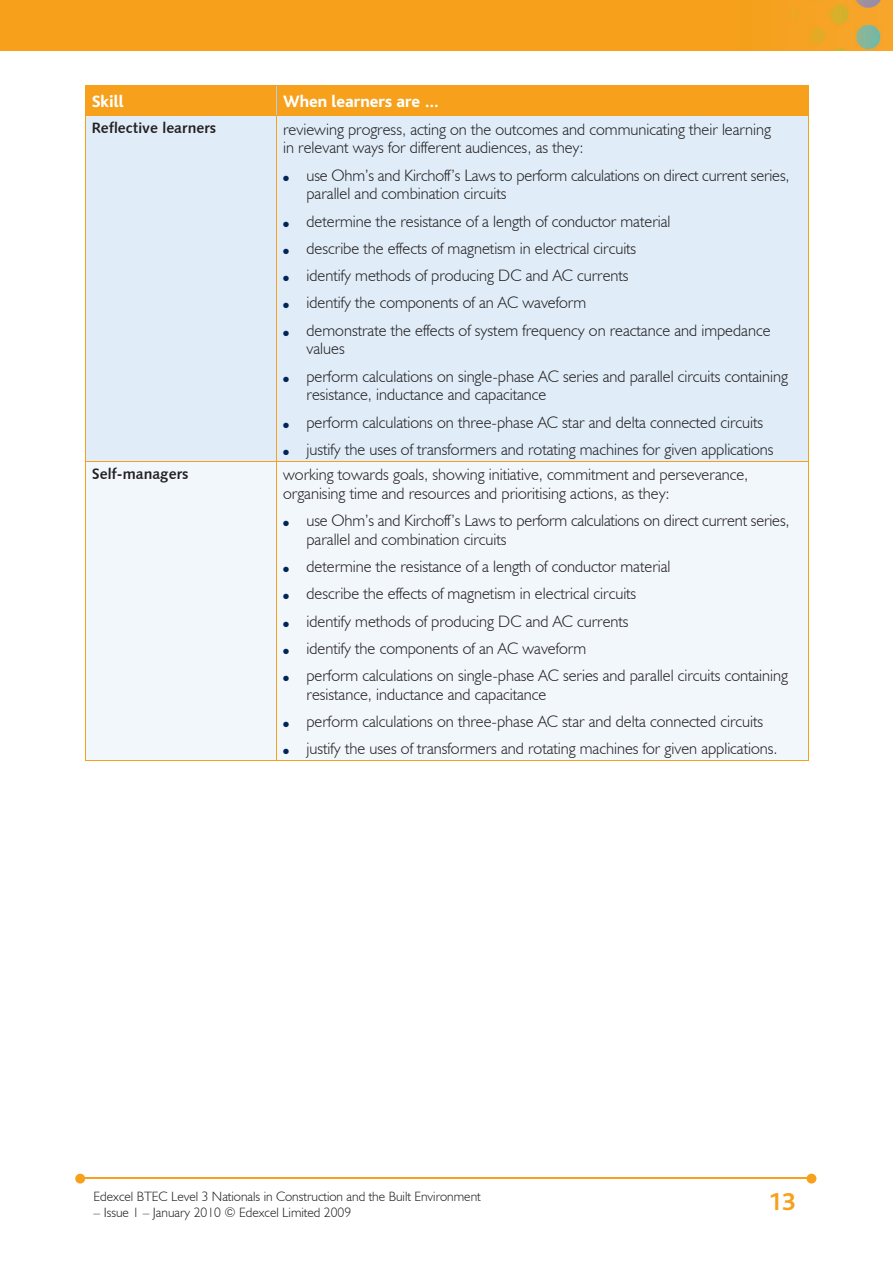
<style>
.page{position:relative;width:893px;height:1263px;background:#fff}
.page>*{position:absolute;margin:0;border:0;box-sizing:border-box;transform-origin:0 0}
.t1{font:700 25.5px "Bliss";color:#f6a01b}
.t2{font:800 17.25px "Bliss";color:#fff}
.t3{font:300 16.5px/27.3px "Humanist 521 BT";color:#231f20}
.t4{font:15px "Humanist 531 BT Bold A";color:#231f20}
.t5{font:300 13.5px "Humanist 521 BT";color:#231f20}
.t6{font:7.5px "Zapf Dingbats";color:#002556}
</style>
<div class="page">
<img style="left:0;top:0;width:893px;height:51px">
<hr style="left:82px;top:1178px;width:728px;height:1px;background:#f6a01b">
<svg style="left:807px;top:1174px;width:9px;height:9px"></svg>
<svg style="left:75px;top:1174px;width:10px;height:9px"></svg>
<div style="left:86px;top:116px;width:722px;height:345px;background:#e0edf8"></div>
<div style="left:86px;top:462px;width:722px;height:298px;background:#f2f7fb"></div>
<div style="left:85px;top:86px;width:724px;height:29px;background:#f6a01b"></div>
<hr style="left:85px;top:85px;width:192px;height:1px;background:#f6a01b">
<hr style="left:277px;top:85px;width:532px;height:1px;background:#f6a01b">
<hr style="left:85px;top:115px;width:192px;height:1px;background:#f6a01b">
<hr style="left:277px;top:115px;width:532px;height:1px;background:#f6a01b">
<hr style="left:85px;top:116px;width:1px;height:345px;background:#f6a01b">
<hr style="left:276px;top:116px;width:1px;height:345px;background:#f6a01b">
<hr style="left:808px;top:116px;width:1px;height:345px;background:#f6a01b">
<hr style="left:85px;top:760px;width:192px;height:1px;background:#f6a01b">
<hr style="left:85px;top:462px;width:1px;height:298px;background:#f6a01b">
<hr style="left:85px;top:461px;width:192px;height:1px;background:#f6a01b">
<hr style="left:277px;top:760px;width:532px;height:1px;background:#f6a01b">
<hr style="left:276px;top:462px;width:1px;height:298px;background:#f6a01b">
<hr style="left:808px;top:462px;width:1px;height:298px;background:#f6a01b">
<hr style="left:277px;top:461px;width:532px;height:1px;background:#f6a01b">
<p class="t2" style="left:92px;top:93px;width:33px">Skill</p>
<p class="t2" style="left:283px;top:93px;width:158px">When learners are …</p>
<p class="t4" style="left:92px;top:119px;width:126px">Reflective learners</p>
<p class="t3" style="left:283px;top:119px;width:489px;line-height:18.8px">reviewing progress, acting on the outcomes and communicating their learning in relevant ways for different audiences, as they:</p>
<p class="t3" style="left:307px;top:165px;width:485px;line-height:18.8px">use Ohm’s and Kirchoff’s Laws to perform calculations on direct current series, parallel and combination circuits</p>
<p class="t3" style="left:307px;top:207px;width:466px">determine the resistance of a length of conductor material<br>describe the effects of magnetism in electrical circuits<br>identify methods of producing DC and AC currents<br>identify the components of an AC waveform<br>demonstrate the effects of system frequency on reactance and impedance</p>
<p class="t3" style="left:307px;top:335px;width:483px">values<br>perform calculations on single-phase AC series and parallel circuits containing</p>
<p class="t3" style="left:307px;top:381px;width:468px">resistance, inductance and capacitance<br>perform calculations on three-phase AC star and delta connected circuits justify the uses of transformers and rotating machines for given applications</p>
<p class="t6" style="left:283px;top:174px;width:7px">●</p>
<p class="t6" style="left:283px;top:220px;width:7px">●</p>
<p class="t6" style="left:283px;top:248px;width:7px">●</p>
<p class="t6" style="left:283px;top:275px;width:7px">●</p>
<p class="t6" style="left:283px;top:302px;width:7px">●</p>
<p class="t6" style="left:283px;top:329px;width:7px">●</p>
<p class="t6" style="left:283px;top:375px;width:7px">●</p>
<p class="t6" style="left:283px;top:421px;width:7px">●</p>
<p class="t6" style="left:283px;top:449px;width:7px">●</p>
<p class="t4" style="left:92px;top:464px;width:98px">Self-managers</p>
<p class="t3" style="left:283px;top:465px;width:467px;line-height:18.8px">working towards goals, showing initiative, commitment and perseverance, organising time and resources and prioritising actions, as they:</p>
<p class="t3" style="left:307px;top:511px;width:485px;line-height:18.8px">use Ohm’s and Kirchoff’s Laws to perform calculations on direct current series, parallel and combination circuits</p>
<p class="t3" style="left:307px;top:553px;width:483px">determine the resistance of a length of conductor material<br>describe the effects of magnetism in electrical circuits<br>identify methods of producing DC and AC currents<br>identify the components of an AC waveform<br>perform calculations on single-phase AC series and parallel circuits containing</p>
<p class="t3" style="left:307px;top:680px;width:473px">resistance, inductance and capacitance<br>perform calculations on three-phase AC star and delta connected circuits justify the uses of transformers and rotating machines for given applications.</p>
<p class="t6" style="left:283px;top:520px;width:7px">●</p>
<p class="t6" style="left:283px;top:566px;width:7px">●</p>
<p class="t6" style="left:283px;top:593px;width:7px">●</p>
<p class="t6" style="left:283px;top:620px;width:7px">●</p>
<p class="t6" style="left:283px;top:648px;width:7px">●</p>
<p class="t6" style="left:283px;top:675px;width:7px">●</p>
<p class="t6" style="left:283px;top:721px;width:7px">●</p>
<p class="t6" style="left:283px;top:748px;width:7px">●</p>
<p class="t5" style="left:94px;top:1188px;width:389px">Edexcel BTEC Level 3 Nationals in Construction and the Built Environment</p>
<p class="t5" style="left:94px;top:1204px;width:259px">– Issue 1 – January 2010 © Edexcel Limited 2009</p>
<h1 class="t1" style="left:768px;top:1189px;width:29px">13</h1>
</div>
